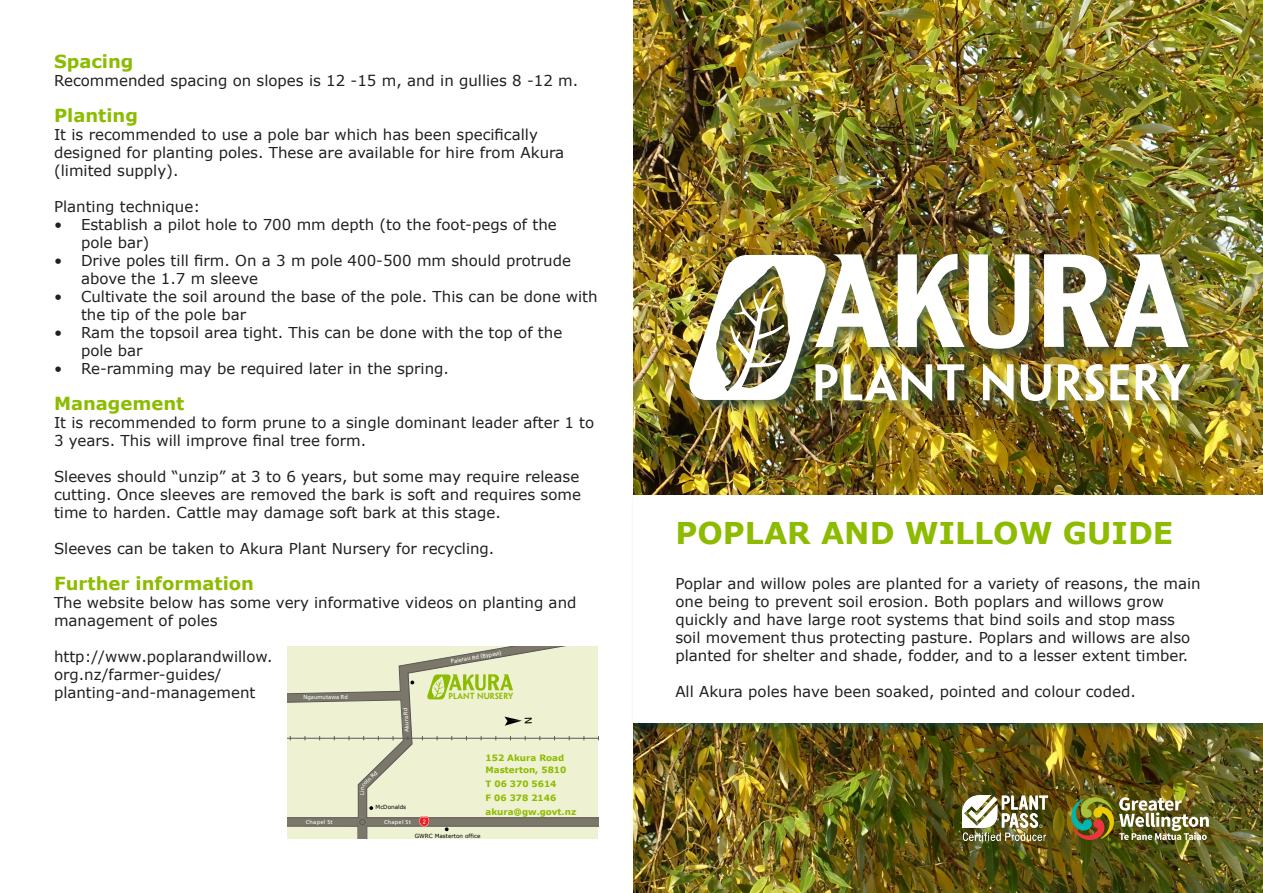
<style>
.page{position:relative;width:1263px;height:893px;background:#fff}
.page>*{position:absolute;margin:0;border:0;box-sizing:border-box;transform-origin:0 0}
.t1{font:700 30px "Verdana";color:#8dbb00}
.t2{font:700 18px "Verdana";color:#8dbb00}
.t3{font:15px/18px "Verdana";color:#231f20}
.t4{font:700 8.7px/11.4px "Verdana";color:#8dbb00}
.t5{font:600 7.95px "Penumbra Sans Std";letter-spacing:.015em;color:#8dbb00}
.t6{font:5.7px "Frutiger LT Std";letter-spacing:.04em;color:#fff}
.t7{font:5.7px "Verdana";color:#000}
</style>
<div class="page">
<img style="left:634px;top:0;width:629px;height:893px">
<div style="left:631px;top:494px;width:632px;height:237px;background:#00514d;opacity:.46"></div>
<div style="left:633px;top:495px;width:629px;height:228px;background:#fff"></div>
<div style="left:686px;top:251px;width:518px;height:164px;background:#385443;opacity:.75"></div>
<img style="left:688px;top:254px;width:502px;height:147px">
<img style="left:1069px;top:795px;width:140px;height:47px">
<img style="left:963px;top:795px;width:84px;height:45px">
<svg style="left:288px;top:646px;width:310px;height:193px;background:#dcdfc1"></svg>
<p class="t2" style="left:54px;top:50px;width:81px">Spacing</p>
<p class="t3" style="left:54px;top:72px;width:526px">Recommended spacing on slopes is 12 -15 m, and in gullies 8 -12 m.</p>
<p class="t2" style="left:54px;top:104px;width:85px">Planting</p>
<p class="t3" style="left:54px;top:126px;width:512px">It is recommended to use a pole bar which has been specifically designed for planting poles. These are available for hire from Akura (limited supply).</p>
<p class="t3" style="left:54px;top:198px;width:148px">Planting technique:</p>
<p class="t3" style="left:81px;top:216px;width:477px;text-indent:-27px">• Establish a pilot hole to 700 mm depth (to the foot-pegs of the pole bar)</p>
<p class="t3" style="left:81px;top:252px;width:492px;text-indent:-27px">• Drive poles till firm. On a 3 m pole 400-500 mm should protrude above the 1.7 m sleeve</p>
<p class="t3" style="left:81px;top:288px;width:518px;text-indent:-27px">• Cultivate the soil around the base of the pole. This can be done with the tip of the pole bar</p>
<p class="t3" style="left:81px;top:324px;width:483px;text-indent:-27px">• Ram the topsoil area tight. This can be done with the top of the pole bar</p>
<p class="t3" style="left:54px;top:360px;width:396px">• Re-ramming may be required later in the spring.</p>
<p class="t2" style="left:54px;top:392px;width:132px">Management</p>
<p class="t3" style="left:54px;top:414px;width:542px">It is recommended to form prune to a single dominant leader after 1 to<br>3 years. This will improve final tree form.</p>
<p class="t3" style="left:54px;top:468px;width:529px">Sleeves should “unzip” at 3 to 6 years, but some may require release cutting. Once sleeves are removed the bark is soft and requires some time to harden. Cattle may damage soft bark at this stage.</p>
<p class="t3" style="left:54px;top:540px;width:442px">Sleeves can be taken to Akura Plant Nursery for recycling.</p>
<p class="t2" style="left:54px;top:572px;width:202px">Further information</p>
<p class="t3" style="left:54px;top:594px;width:524px">The website below has some very informative videos on planting and management of poles</p>
<p class="t3" style="left:54px;top:648px;width:220px">http://www.poplarandwillow. org.nz/farmer-guides/ planting-and-management</p>
<p class="t1" style="left:675px;top:514px;width:499px">POPLAR AND WILLOW GUIDE</p>
<p class="t3" style="left:675px;top:575px;width:527px">Poplar and willow poles are planted for a variety of reasons, the main one being to prevent soil erosion. Both poplars and willows grow quickly and have large root systems that bind soils and stop mass soil movement thus protecting pasture. Poplars and willows are also planted for shelter and shade, fodder, and to a lesser extent timber.</p>
<p class="t6" style="left:450px;top:658px;width:53px;rotate:-9deg">Paierau Rd (Bypass)</p>
<p class="t5" style="left:448px;top:691px;width:66px">PLANT NURSERY</p>
<p class="t3" style="left:675px;top:683px;width:462px">All Akura poles have been soaked, pointed and colour coded.</p>
<p class="t6" style="left:303px;top:694px;width:46px;rotate:-1deg">Ngaumutawa Rd</p>
<p class="t6" style="left:360px;top:783px;width:21px;rotate:-44deg">coln Rd</p>
<p class="t6" style="left:359px;top:795px;width:9px;rotate:-90deg">Lin</p>
<p class="t6" style="left:404px;top:733px;width:26px;rotate:-94deg">Akura Rd</p>
<p class="t7" style="left:376px;top:803px;width:32px">McDonalds</p>
<p class="t6" style="left:306px;top:819px;width:28px">Chapel St</p>
<p class="t6" style="left:384px;top:818px;width:28px">Chapel St</p>
<p class="t4" style="left:486px;top:752px;width:82px">152 Akura Road<br>Masterton, 5810</p>
<p class="t4" style="left:486px;top:778px;width:72px">T 06 370 5614</p>
<p class="t4" style="left:486px;top:792px;width:72px">F 06 378 2146</p>
<p class="t4" style="left:486px;top:806px;width:92px">akura@gw.govt.nz</p>
<p class="t7" style="left:415px;top:832px;width:67px">GWRC Masterton office</p>
</div>
